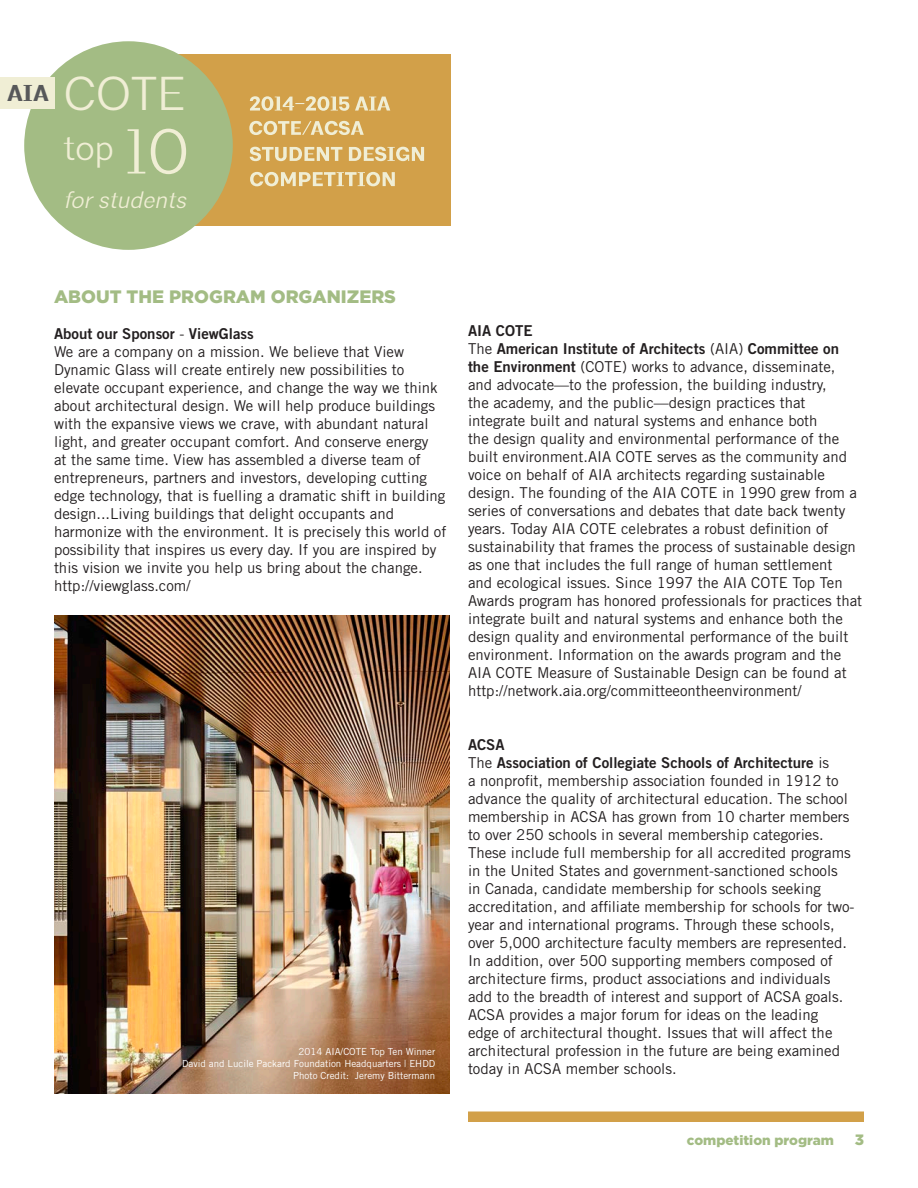
<style>
.page{position:relative;width:918px;height:1188px;background:#fff}
.page>*{position:absolute;margin:0;border:0;box-sizing:border-box;transform-origin:0 0}
.t1{font:300 47.4px "Architype";color:#f0eed5}
.t2{font:300 35.55px "Architype";color:#f0eed5}
.t3{font:italic 300 23.7px "Architype";color:#f0eed5}
.t4{font:700 22.95px "Architype";color:#57585a}
.t5{font:900 18px "Gotham";color:#a3bc84}
.t6{font:15px/18px "Trade Gothic LT Std";color:#231f20}
.t7{font:15px "Trade Gothic LT Std Bd 2";color:#231f20}
.t8{font:900 15px "Gotham";color:#a3bc84}
.t9{font:900 13.5px "Gotham";color:#a3bc84}
.t10{font:9.75px "Trade Gothic LT Std";color:#fff}
.s1{font-size:63.3px}
.s2{font-family:"Trade Gothic LT Std"}
.s3{font-family:"Trade Gothic LT Std Bd 2"}
</style>
<div class="page">
<div style="left:468px;top:1112px;width:396px;height:10px;background:#d2a049"></div>
<div style="left:162px;top:55px;width:288px;height:171px;background:#d2a049"></div>
<svg style="left:250px;top:172px;width:145px;height:14px"></svg>
<svg style="left:250px;top:147px;width:174px;height:14px"></svg>
<svg style="left:250px;top:96px;width:140px;height:15px"></svg>
<div style="left:24px;top:41px;width:209px;height:209px;background:#a3bc84;border-radius:50%"></div>
<div style="left:0;top:78px;width:54px;height:31px;background:#f0eed5"></div>
<svg style="left:249px;top:121px;width:115px;height:14px"></svg>
<img style="left:54px;top:616px;width:396px;height:478px">
<h3 class="t4" style="left:7px;top:79px;width:43px">AIA</h3>
<h1 class="t1" style="left:64px;top:65px;width:124px">COTE</h1>
<h2 class="t2" style="left:64px;top:126px;width:128px">top <span class="s1">10</span></h2>
<h3 class="t3" style="left:64px;top:185px;width:130px">forstudents</h3>
<p class="t5" style="left:54px;top:286px;width:344px">ABOUT THE PROGRAM ORGANIZERS</p>
<p class="t7" style="left:54px;top:324px;width:201px">About our Sponsor <span class="s2">-</span> ViewGlass</p>
<p class="t6" style="left:54px;top:342px;width:394px">We are a company on a mission. We believe that View Dynamic Glass will create entirely new possibilities to elevate occupant experience, and change the way we think about architectural design. We will help produce buildings with the expansive views we crave, with abundant natural light, and greater occupant comfort. And conserve energy<br>at the same time. View has assembled a diverse team of entrepreneurs, partners and investors, developing cutting edge technology, that is fuelling a dramatic shift in building design...Living buildings that delight occupants and harmonize with the environment. It is precisely this world of possibility that inspires us every day. If you are inspired by this vision we invite you help us bring about the change.</p>
<p class="t6" style="left:54px;top:576px;width:138px">http://viewglass.com/</p>
<p class="t10" style="left:299px;top:1046px;width:138px">2014 AIA/COTE Top Ten Winner</p>
<p class="t10" style="left:182px;top:1057px;width:255px">David and Lucile Packard Foundation Headquarters | EHDD</p>
<p class="t10" style="left:293px;top:1069px;width:144px">Photo Credit: Jeremy Bittermann</p>
<p class="t7" style="left:468px;top:322px;width:66px">AIA COTE</p>
<p class="t6" style="left:468px;top:340px;width:396px">The <span class="s3">American Institute of Architects</span> (AIA) <span class="s3">Committee on the Environment</span> (COTE) works to advance, disseminate, and advocate—to the profession, the building industry,<br>the academy, and the public—design practices that integrate built and natural systems and enhance both<br>the design quality and environmental performance of the built environment.AIA COTE serves as the community and voice on behalf of AIA architects regarding sustainable design. The founding of the AIA COTE in 1990 grew from a series of conversations and debates that date back twenty years. Today AIA COTE celebrates a robust definition of sustainability that frames the process of sustainable design as one that includes the full range of human settlement<br>and ecological issues. Since 1997 the AIA COTE Top Ten Awards program has honored professionals for practices that integrate built and natural systems and enhance both the design quality and environmental performance of the built environment. Information on the awards program and the AIA COTE Measure of Sustainable Design can be found at http://network.aia.org/committeeontheenvironment/</p>
<p class="t7" style="left:468px;top:736px;width:38px">ACSA</p>
<p class="t6" style="left:468px;top:754px;width:388px">The <span class="s3">Association of Collegiate Schools of Architecture</span> is<br>a nonprofit, membership association founded in 1912 to advance the quality of architectural education. The school membership in ACSA has grown from 10 charter members to over 250 schools in several membership categories.<br>These include full membership for all accredited programs in the United States and government-sanctioned schools<br>in Canada, candidate membership for schools seeking accreditation, and affiliate membership for schools for two&shy;year and international programs. Through these schools, over 5,000 architecture faculty members are represented.<br>In addition, over 500 supporting members composed of architecture firms, product associations and individuals add to the breadth of interest and support of ACSA goals.<br>ACSA provides a major forum for ideas on the leading<br>edge of architectural thought. Issues that will affect the architectural profession in the future are being examined today in ACSA member schools.</p>
<p class="t9" style="left:687px;top:1132px;width:149px">competition program</p>
<p class="t8" style="left:855px;top:1131px;width:11px">3</p>
</div>
